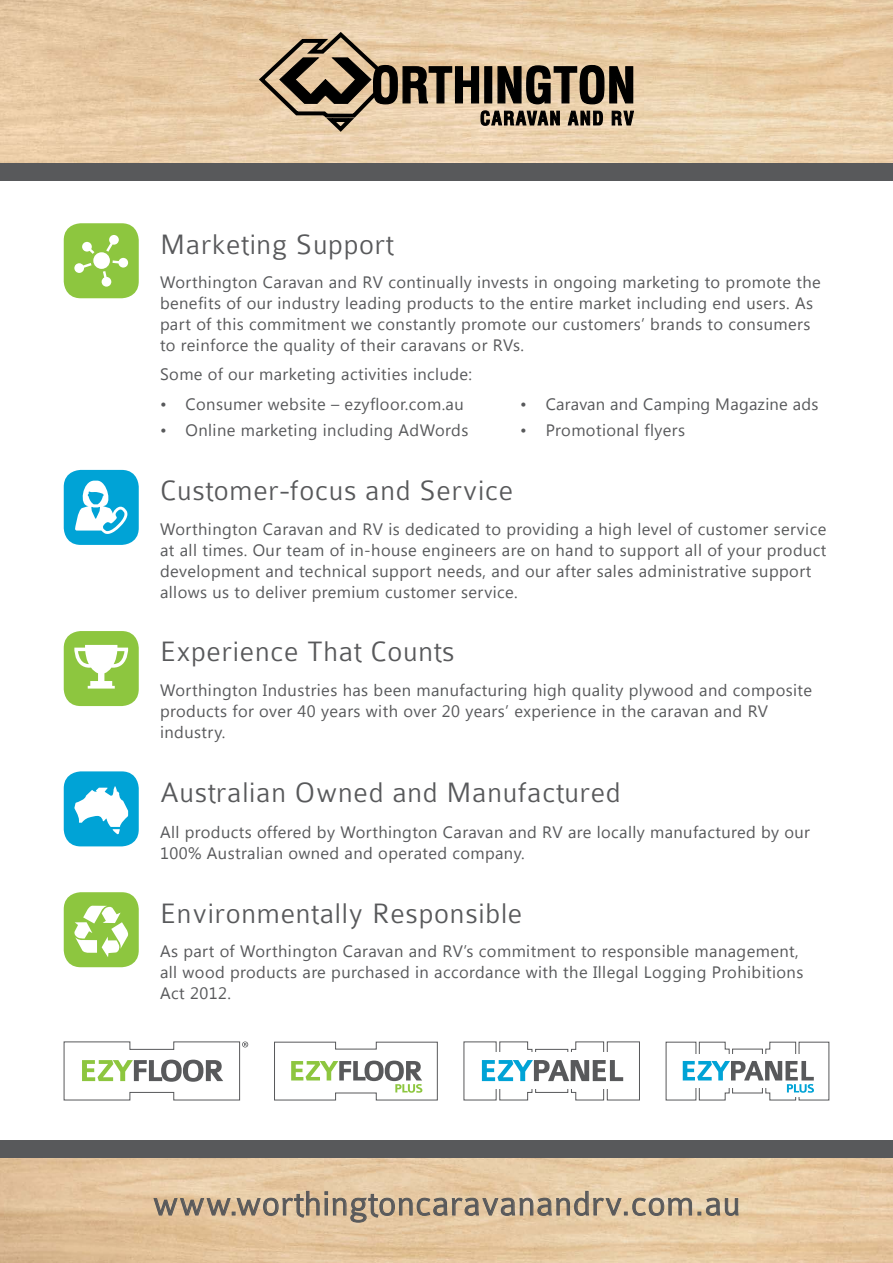
<style>
.page{position:relative;width:893px;height:1263px;background:#fff}
.page>*{position:absolute;margin:0;border:0;box-sizing:border-box;transform-origin:0 0}
.t1{font:300 36px "Colaborate";letter-spacing:.025em;color:#58595b}
.t2{font:300 30px "Colaborate";letter-spacing:.025em;color:#58595b}
.t3{font:16.5px/21px "Segoe UI";letter-spacing:.025em;color:#58595b}
</style>
<div class="page">
<div style="left:0;top:1141px;width:893px;height:17px;background:#58595b"></div>
<div style="left:64px;top:223px;width:75px;height:75px;background:#8dc63f;border-radius:17px"></div>
<div style="left:64px;top:470px;width:75px;height:75px;background:#00a3d6;border-radius:17px"></div>
<div style="left:64px;top:631px;width:75px;height:75px;background:#8dc63f;border-radius:17px"></div>
<div style="left:64px;top:771px;width:75px;height:75px;background:#00a3d6;border-radius:17px"></div>
<div style="left:64px;top:892px;width:75px;height:75px;background:#8dc63f;border-radius:17px"></div>
<svg style="left:74px;top:906px;width:54px;height:51px"></svg>
<svg style="left:74px;top:786px;width:54px;height:48px"></svg>
<svg style="left:82px;top:242px;width:12px;height:12px"></svg>
<svg style="left:106px;top:235px;width:13px;height:17px"></svg>
<svg style="left:102px;top:258px;width:26px;height:29px"></svg>
<svg style="left:74px;top:263px;width:18px;height:10px"></svg>
<div style="left:93px;top:252px;width:17px;height:17px;background:#fff;border-radius:50%"></div>
<svg style="left:74px;top:645px;width:54px;height:43px"></svg>
<svg style="left:75px;top:481px;width:52px;height:53px"></svg>
<svg style="left:153px;top:1190px;width:539px;height:33px;background:#d1b999"></svg>
<svg style="left:698px;top:1197px;width:41px;height:19px"></svg>
<img style="left:0;top:0;width:893px;height:164px">
<svg style="left:259px;top:32px;width:375px;height:100px;background:#a8947a"></svg>
<div style="left:0;top:164px;width:893px;height:17px;background:#58595b"></div>
<svg style="left:64px;top:1041px;width:184px;height:59px"></svg>
<div style="left:607px;top:1041px;width:33px;height:59px;border:1px solid #58595b"></div>
<svg style="left:482px;top:1041px;width:141px;height:59px"></svg>
<svg style="left:274px;top:1042px;width:164px;height:58px"></svg>
<svg style="left:683px;top:1042px;width:131px;height:58px"></svg>
<h2 class="t2" style="left:160px;top:229px;width:235px">Marketing Support</h2>
<p class="t3" style="left:160px;top:270px;width:662px">Worthington Caravan and RV continually invests in ongoing marketing to promote the benefits of our industry leading products to the entire market including end users. As part of this commitment we constantly promote our customers’ brands to consumers to reinforce the quality of their caravans or RVs.</p>
<p class="t3" style="left:160px;top:363px;width:314px">Some of our marketing activities include:</p>
<p class="t3" style="left:160px;top:393px;width:305px">• Consumer website – ezyfloor.com.au</p>
<p class="t3" style="left:160px;top:419px;width:310px">• Online marketing including AdWords</p>
<p class="t3" style="left:520px;top:393px;width:300px">• Caravan and Camping Magazine ads</p>
<p class="t3" style="left:520px;top:419px;width:166px">• Promotional flyers</p>
<h2 class="t2" style="left:160px;top:475px;width:355px">Customer-focus and Service</h2>
<p class="t3" style="left:160px;top:518px;width:668px">Worthington Caravan and RV is dedicated to providing a high level of customer service at all times. Our team of in-house engineers are on hand to support all of your product development and technical support needs, and our after sales administrative support allows us to deliver premium customer service.</p>
<h2 class="t2" style="left:160px;top:636px;width:296px">Experience That Counts</h2>
<p class="t3" style="left:160px;top:679px;width:654px">Worthington Industries has been manufacturing high quality plywood and composite products for over 40 years with over 20 years’ experience in the caravan and RV industry.</p>
<h2 class="t2" style="left:160px;top:777px;width:462px">Australian Owned and Manufactured</h2>
<p class="t3" style="left:160px;top:821px;width:651px">All products offered by Worthington Caravan and RV are locally manufactured by our<br>100% Australian owned and operated company.</p>
<h2 class="t2" style="left:160px;top:897px;width:364px">Environmentally Responsible</h2>
<p class="t3" style="left:160px;top:940px;width:645px">As part of Worthington Caravan and RV’s commitment to responsible management, all wood products are purchased in accordance with the Illegal Logging Prohibitions<br>Act 2012.</p>
<h1 class="t1" style="left:153px;top:1185px;width:589px">www.worthingtoncaravanandrv.com.au</h1>
</div>
